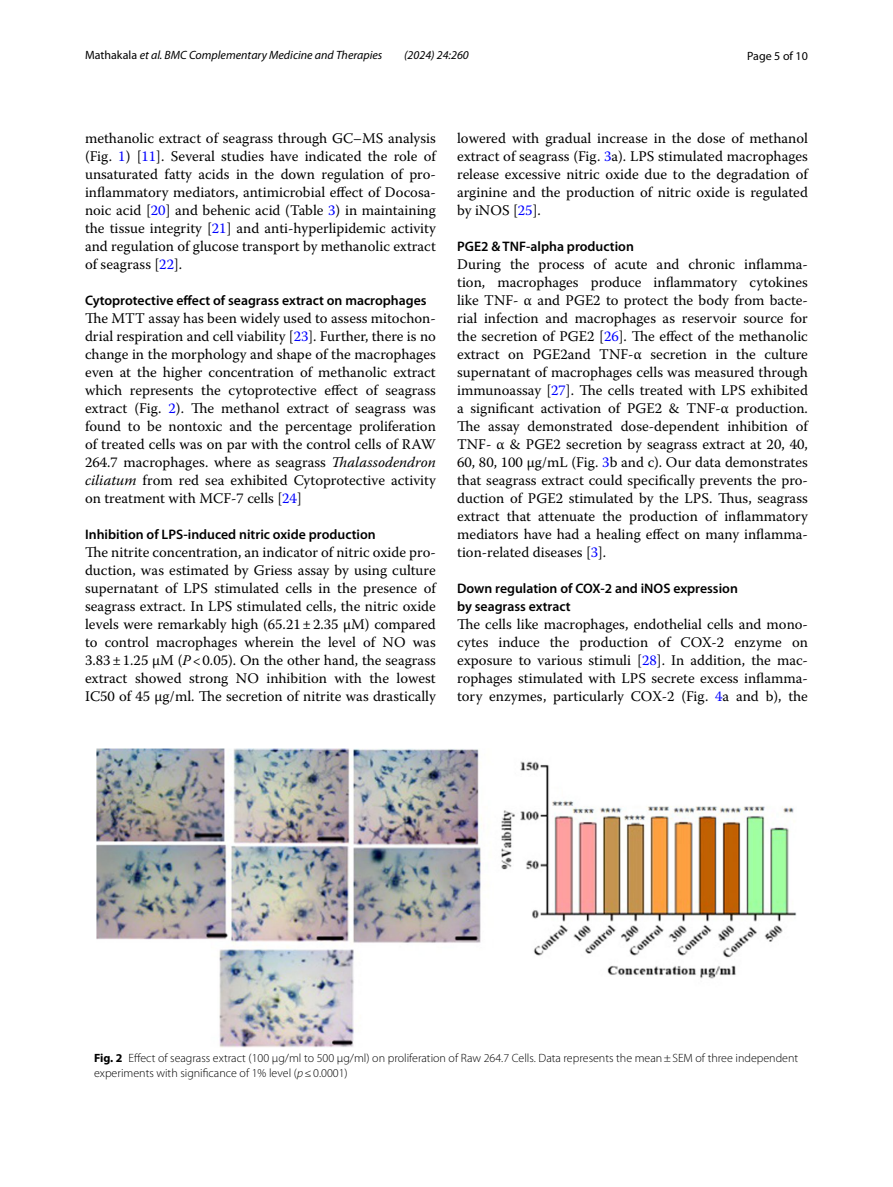
<style>
.page{position:relative;width:893px;height:1187px;background:#fff}
.page>*{position:absolute;margin:0;border:0;box-sizing:border-box;transform-origin:0 0}
.t1{font:14.7px/18px "Warnock Pro";color:#000;text-align:justify}
.t2{font:600 13.8px/18px "Myriad Pro";color:#000}
.t3{font:300 12px/15px "Myriad Pro";color:#000}
.t4{font:italic 12px "Myriad Pro";color:#000}
.t5{font:12px "Myriad Pro";color:#000}
.s1{font-style:normal}
.s2{color:#00f}
.s3{font-style:italic}
.s4{font-weight:700}
</style>
<div class="page">
<img style="left:96px;top:749px;width:701px;height:298px">
<p class="t4" style="left:85px;top:48px;width:299px"><span class="s1">Mathakala</span> et al. BMC Complementary Medicine and Therapies</p>
<p class="t4" style="left:404px;top:48px;width:66px">(2024) 24:260</p>
<p class="t5" style="left:747px;top:48px;width:62px">Page 5 of 10</p>
<p class="t1" style="left:85px;top:128px;width:352px">methanolic extract of seagrass through GC–MS analysis (Fig. <span class="s2">1</span>) [<span class="s2">11</span>]. Several studies have indicated the role of unsaturated fatty acids in the down regulation of pro&shy;inflammatory mediators, antimicrobial effect of Docosa&shy;noic acid [<span class="s2">20</span>] and behenic acid (Table <span class="s2">3</span>) in maintaining the tissue integrity [<span class="s2">21</span>] and anti-hyperlipidemic activity and regulation of glucose transport by methanolic extract of seagrass [<span class="s2">22</span>].</p>
<p class="t2" style="left:85px;top:291px;width:343px">Cytoprotective effect of seagrass extract on macrophages</p>
<p class="t1" style="left:85px;top:308px;width:352px">The MTT assay has been widely used to assess mitochon&shy;drial respiration and cell viability [<span class="s2">23</span>]. Further, there is no change in the morphology and shape of the macrophages even at the higher concentration of methanolic extract which represents the cytoprotective effect of seagrass extract (Fig. <span class="s2">2</span>). The methanol extract of seagrass was found to be nontoxic and the percentage proliferation of treated cells was on par with the control cells of RAW 264.7 macrophages. where as seagrass <span class="s3">Thalassodendron ciliatum</span> from red sea exhibited Cytoprotective activity on treatment with MCF-7 cells [<span class="s2">24</span>]</p>
<p class="t2" style="left:85px;top:525px;width:292px">Inhibition of LPS‑induced nitric oxide production</p>
<p class="t1" style="left:85px;top:542px;width:352px">The nitrite concentration, an indicator of nitric oxide pro&shy;duction, was estimated by Griess assay by using culture supernatant of LPS stimulated cells in the presence of seagrass extract. In LPS stimulated cells, the nitric oxide levels were remarkably high (65.21±2.35 μM) compared to control macrophages wherein the level of NO was 3.83±1.25 μM (<span class="s3">P</span>&lt;0.05). On the other hand, the seagrass extract showed strong NO inhibition with the lowest IC50 of 45 µg/ml. The secretion of nitrite was drastically</p>
<p class="t1" style="left:457px;top:128px;width:352px">lowered with gradual increase in the dose of methanol extract of seagrass (Fig. <span class="s2">3</span>a). LPS stimulated macrophages release excessive nitric oxide due to the degradation of arginine and the production of nitric oxide is regulated by iNOS [<span class="s2">25</span>].</p>
<p class="t2" style="left:457px;top:237px;width:178px">PGE2 &amp; TNF‑alpha production</p>
<p class="t1" style="left:457px;top:254px;width:352px">During the process of acute and chronic inflamma&shy;tion, macrophages produce inflammatory cytokines like TNF- α and PGE2 to protect the body from bacte&shy;rial infection and macrophages as reservoir source for the secretion of PGE2 [<span class="s2">26</span>]. The effect of the methanolic extract on PGE2and TNF-α secretion in the culture supernatant of macrophages cells was measured through immunoassay [<span class="s2">27</span>]. The cells treated with LPS exhibited a significant activation of PGE2 &amp; TNF-α production.<br>The assay demonstrated dose-dependent inhibition of TNF- α &amp; PGE2 secretion by seagrass extract at 20, 40, 60, 80, 100 µg/mL (Fig. <span class="s2">3</span>b and c). Our data demonstrates that seagrass extract could specifically prevents the pro&shy;duction of PGE2 stimulated by the LPS. Thus, seagrass extract that attenuate the production of inflammatory mediators have had a healing effect on many inflamma&shy;tion-related diseases [<span class="s2">3</span>].</p>
<p class="t2" style="left:457px;top:579px;width:282px">Down regulation of COX‑2 and iNOS expression by seagrass extract</p>
<p class="t1" style="left:457px;top:614px;width:352px">The cells like macrophages, endothelial cells and mono&shy;cytes induce the production of COX-2 enzyme on exposure to various stimuli [<span class="s2">28</span>]. In addition, the mac&shy;rophages stimulated with LPS secrete excess inflamma&shy;tory enzymes, particularly COX-2 (Fig. <span class="s2">4</span>a and b), the</p>
<p class="t3" style="left:94px;top:1050px;width:706px"><span class="s4">Fig. 2</span> Effect of seagrass extract (100 µg/ml to 500 µg/ml) on proliferation of Raw 264.7 Cells. Data represents the mean±SEM of three independent experiments with significance of 1% level (<span class="s3">p</span>≤0.0001)</p>
</div>
